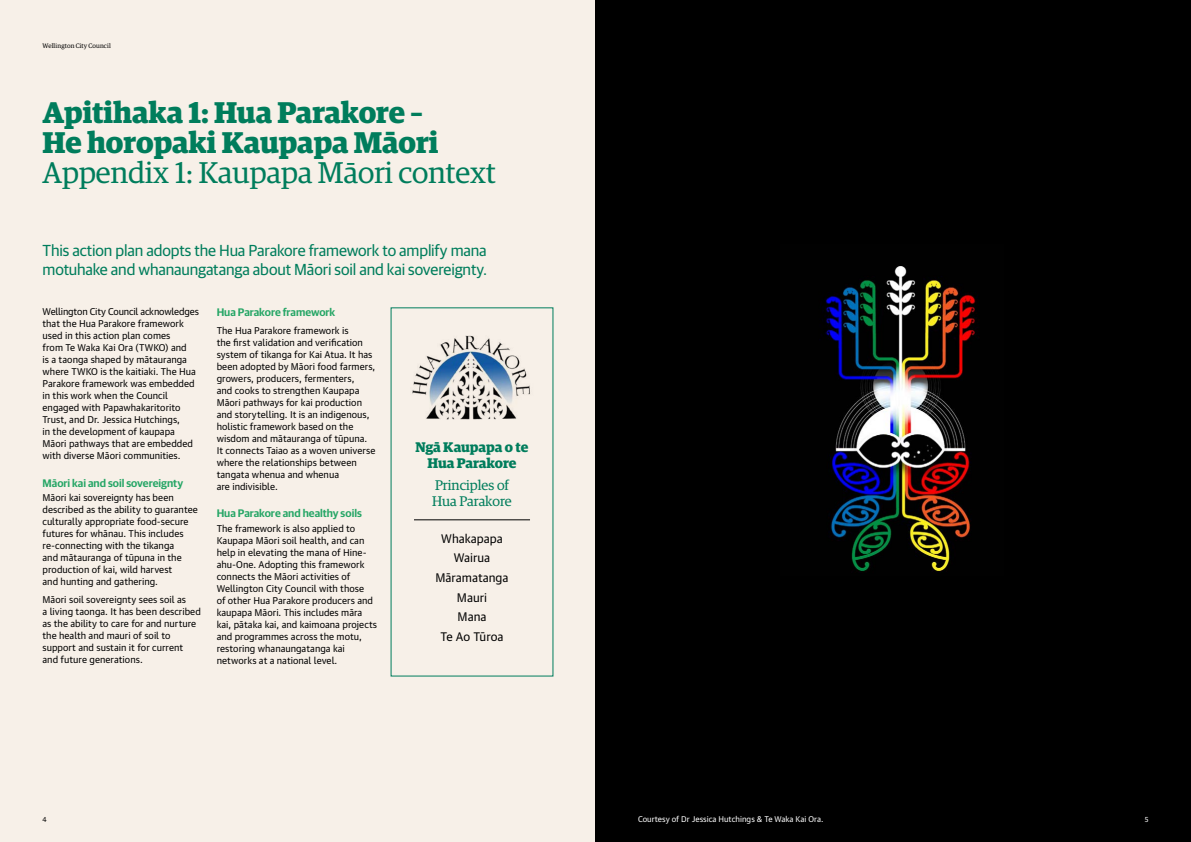
<style>
.page{position:relative;width:1191px;height:842px;background:#fff}
.page>*{position:absolute;margin:0;border:0;box-sizing:border-box;transform-origin:0 0}
.t1{font:700 30px/30px "Guardian Egyp";color:#007d5c}
.t2{font:30px "Guardian Egyp";color:#007d5c}
.t3{font:16px/19px "Guardian Sans";letter-spacing:-.01em;color:#007d5c}
.t4{font:700 14px/16px "Guardian Egyp";letter-spacing:-.005em;color:#007d5c;text-align:center}
.t5{font:14px/16px "Guardian Egyp";color:#007d5c}
.t6{font:12px/19.7px "Guardian Text Sans";color:#000;text-align:center}
.t7{font:600 11px "Guardian Sans";color:#26a666}
.t8{font:9.5px/12px "Guardian Text Sans";color:#000}
.t9{font:8px "Guardian Text Sans";color:#fff}
.t10{font:7px "Guardian Text Sans";color:#000}
.t11{font:7px "Guardian Text Sans";color:#fff}
.t12{font:6.5px "Guardian Egyp";letter-spacing:.02em;color:#000}
</style>
<div class="page">
<div style="left:0;top:0;width:595px;height:842px;background:#f7f0e8"></div>
<div style="left:595px;top:0;width:596px;height:842px;background:#000"></div>
<img style="left:825px;top:266px;width:154px;height:307px">
<hr style="left:414px;top:520px;width:116px;height:1px;background:#000">
<img style="left:412px;top:335px;width:118px;height:84px">
<p class="t12" style="left:43px;top:41px;width:70px">Wellington City Council</p>
<h1 class="t1" style="left:43px;top:95px;width:397px">Apitihaka 1: Hua Parakore –<br>He horopaki Kaupapa Māori</h1>
<h1 class="t2" style="left:43px;top:152px;width:455px">Appendix 1: Kaupapa Māori context</h1>
<h2 class="t3" style="left:43px;top:240px;width:446px">This action plan adopts the Hua Parakore framework to amplify mana motuhake and whanaungatanga about Māori soil and kai sovereignty.</h2>
<p class="t8" style="left:43px;top:305px;width:158px">Wellington City Council acknowledges that the Hua Parakore framework used in this action plan comes<br>from Te Waka Kai Ora (TWKO) and<br>is a taonga shaped by mātauranga where TWKO is the kaitiaki. The Hua<br>Parakore framework was embedded in this work when the Council engaged with Papawhakaritorito<br>Trust, and Dr. Jessica Hutchings,<br>in the development of kaupapa<br>Māori pathways that are embedded with diverse Māori communities.</p>
<p class="t7" style="left:43px;top:475px;width:142px">Māori kai and soil sovereignty</p>
<p class="t8" style="left:43px;top:491px;width:157px">Māori kai sovereignty has been described as the ability to guarantee culturally appropriate food-secure futures for whānau. This includes re-connecting with the tikanga<br>and mātauranga of tūpuna in the production of kai, wild harvest<br>and hunting and gathering.</p>
<p class="t8" style="left:43px;top:593px;width:160px">Māori soil sovereignty sees soil as<br>a living taonga. It has been described as the ability to care for and nurture the health and mauri of soil to support and sustain it for current and future generations.</p>
<p class="t7" style="left:217px;top:304px;width:120px">Hua Parakore framework</p>
<p class="t8" style="left:217px;top:324px;width:160px">The Hua Parakore framework is<br>the first validation and verification system of tikanga for Kai Atua. It has been adopted by Māori food farmers, growers, producers, fermenters,<br>and cooks to strengthen Kaupapa<br>Māori pathways for kai production and storytelling. It is an indigenous, holistic framework based on the wisdom and mātauranga of tūpuna.<br>It connects Taiao as a woven universe where the relationships between tangata whenua and whenua<br>are indivisible.</p>
<p class="t7" style="left:217px;top:505px;width:147px">Hua Parakore and healthy soils</p>
<p class="t8" style="left:217px;top:522px;width:162px">The framework is also applied to Kaupapa Māori soil health, and can help in elevating the mana of Hine&shy;ahu-One. Adopting this framework connects the Māori activities of Wellington City Council with those<br>of other Hua Parakore producers and kaupapa Māori. This includes māra kai, pātaka kai, and kaimoana projects and programmes across the motu, restoring whanaungatanga kai networks at a national level.</p>
<h3 class="t4" style="left:415px;top:438px;width:115px">Ngā Kaupapa o te<br>Hua Parakore</h3>
<h3 class="t5" style="left:432px;top:476px;width:81px">Principles of<br>Hua Parakore</h3>
<p class="t6" style="left:435px;top:527px;width:75px">Whakapapa<br>Wairua<br>Māramatanga<br>Mauri<br>Mana<br>Te Ao Tūroa</p>
<p class="t10" style="left:43px;top:813px;width:6px">4</p>
<p class="t9" style="left:638px;top:813px;width:187px">Courtesy of Dr Jessica Hutchings &amp; Te Waka Kai Ora.</p>
<p class="t11" style="left:1144px;top:813px;width:5px">5</p>
</div>
